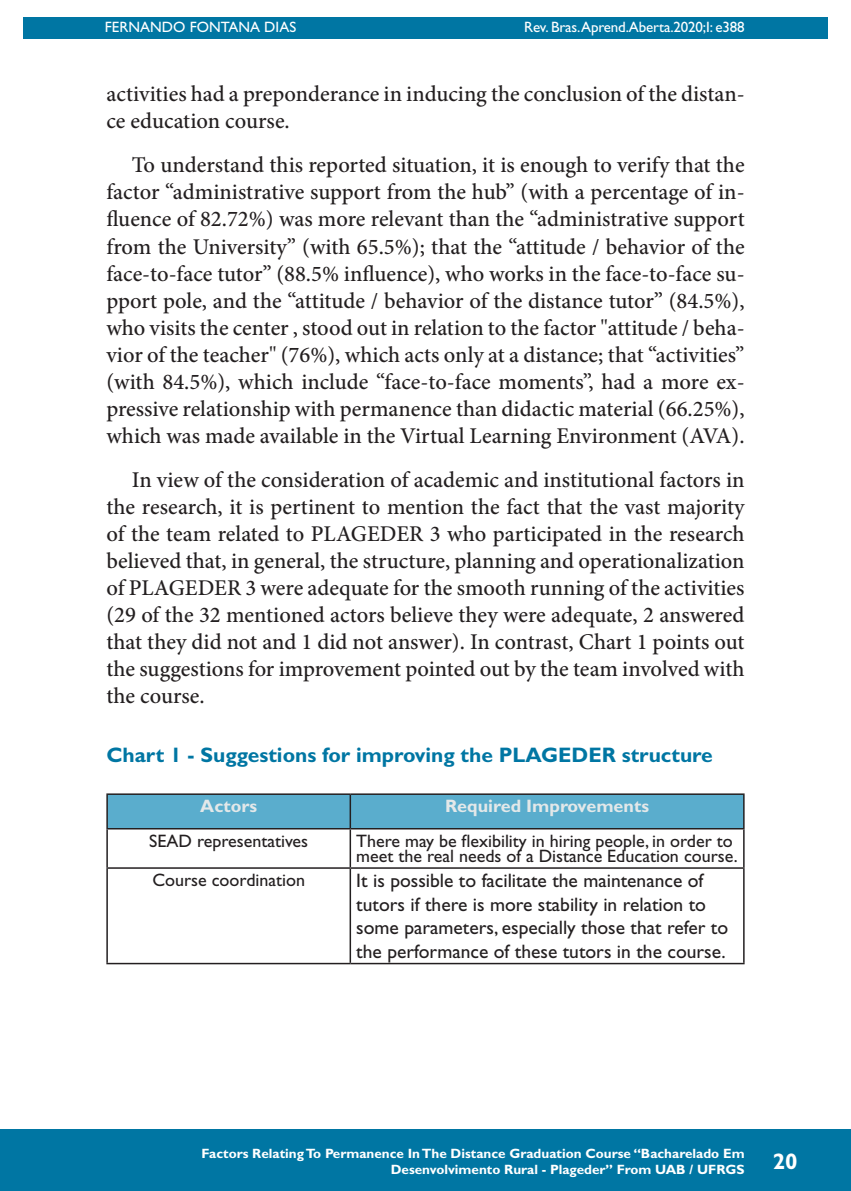
<style>
.page{position:relative;width:851px;height:1191px;background:#fff}
.page>*{position:absolute;margin:0;border:0;box-sizing:border-box;transform-origin:0 0}
.Texto_corrido{font:500 22.5px/27px "Minion Pro";color:#231f20;text-align:justify}
.t1{font:700 22.5px "Gill Sans Std";color:#fff}
.Legenda__tabela{font:700 21px "Gill Sans Std";color:#0076a3}
.Tabela_texto{font:19.5px/23.4px "Gill Sans Std";color:#231f20}
.Fonte_Tabela{font:18px/15px "Gill Sans Std";color:#231f20}
.Fonte_Tabela-2{font:700 18px "Gill Sans Std";color:#e3e8e9}
.t2{font:15px "Gill Sans Std";letter-spacing:-.01em;color:#fff}
.t3{font:700 13.5px/16.2px "Gill Sans Std";color:#fff;text-align:right}
</style>
<div class="page">
<hr style="left:104px;top:0;width:1px;height:467px;background:#0076a3">
<div style="left:23px;top:17px;width:804px;height:21px;background:#0076a3"></div>
<div style="left:0;top:1129px;width:850px;height:62px;background:#0076a3"></div>
<div style="left:108px;top:795px;width:635px;height:33px;background:#5aadcd"></div>
<hr style="left:106px;top:793px;width:244px;height:2px;background:#231f20">
<hr style="left:350px;top:793px;width:394px;height:2px;background:#231f20">
<hr style="left:349px;top:795px;width:2px;height:33px;background:#231f20">
<hr style="left:106px;top:828px;width:244px;height:1px;background:#231f20">
<hr style="left:350px;top:828px;width:394px;height:1px;background:#231f20">
<hr style="left:349px;top:829px;width:2px;height:38px;background:#231f20">
<hr style="left:106px;top:867px;width:244px;height:1px;background:#231f20">
<hr style="left:350px;top:867px;width:394px;height:1px;background:#231f20">
<hr style="left:349px;top:868px;width:2px;height:94px;background:#231f20">
<hr style="left:106px;top:962px;width:244px;height:2px;background:#231f20">
<hr style="left:350px;top:962px;width:394px;height:2px;background:#231f20">
<hr style="left:106px;top:795px;width:2px;height:33px;background:#231f20">
<hr style="left:743px;top:795px;width:1px;height:33px;background:#231f20">
<hr style="left:106px;top:829px;width:2px;height:38px;background:#231f20">
<hr style="left:743px;top:829px;width:1px;height:38px;background:#231f20">
<hr style="left:106px;top:868px;width:2px;height:94px;background:#231f20">
<hr style="left:743px;top:868px;width:1px;height:94px;background:#231f20">
<p class="t2" style="left:105px;top:18px;width:193px">FERNANDO FONTANA DIAS</p>
<p class="t2" style="left:524px;top:18px;width:222px">Rev. Bras.Aprend.Aberta.2020;I: e388</p>
<p class="Texto_corrido" style="left:106px;top:81px;width:639px">activities had a preponderance in inducing the conclusion of the distan&shy;ce education course.</p>
<p class="Texto_corrido" style="left:106px;top:152px;width:639px;text-indent:26px">To understand this reported situation, it is enough to verify that the factor “administrative support from the hub” (with a percentage of in&shy;fluence of 82.72%) was more relevant than the “administrative support from the University” (with 65.5%); that the “attitude / behavior of the face-to-face tutor” (88.5% influence), who works in the face-to-face su&shy;pport pole, and the “attitude / behavior of the distance tutor” (84.5%), who visits the center , stood out in relation to the factor "attitude / beha&shy;vior of the teacher" (76%), which acts only at a distance; that “activities” (with 84.5%), which include “face-to-face moments”, had a more ex&shy;pressive relationship with permanence than didactic material (66.25%), which was made available in the Virtual Learning Environment (AVA).</p>
<p class="Texto_corrido" style="left:106px;top:466px;width:639px;text-indent:26px">In view of the consideration of academic and institutional factors in the research, it is pertinent to mention the fact that the vast majority of the team related to PLAGEDER 3 who participated in the research believed that, in general, the structure, planning and operationalization of PLAGEDER 3 were adequate for the smooth running of the activities (29 of the 32 mentioned actors believe they were adequate, 2 answered that they did not and 1 did not answer). In contrast, Chart 1 points out the suggestions for improvement pointed out by the team involved with the course.</p>
<p class="Legenda__tabela" style="left:106px;top:742px;width:608px">Chart 1 - Suggestions for improving the PLAGEDER structure</p>
<p class="Fonte_Tabela-2" style="left:200px;top:795px;width:58px">Actors</p>
<p class="Fonte_Tabela-2" style="left:445px;top:795px;width:205px">Required Improvements</p>
<p class="Fonte_Tabela" style="left:149px;top:833px;width:160px">SEAD representatives</p>
<p class="Fonte_Tabela" style="left:356px;top:833px;width:383px">There may be flexibility in hiring people, in order to meet the real needs of a Distance Education course.</p>
<p class="Fonte_Tabela" style="left:152px;top:873px;width:154px">Course coordination</p>
<p class="Tabela_texto" style="left:356px;top:869px;width:373px">It is possible to facilitate the maintenance of tutors if there is more stability in relation to some parameters, especially those that refer to the performance of these tutors in the course.</p>
<p class="t3" style="left:201px;top:1145px;width:544px">Factors Relating To Permanence In The Distance Graduation Course “Bacharelado Em<br>Desenvolvimento Rural - Plageder” From UAB / UFRGS</p>
<p class="t1" style="left:772px;top:1148px;width:26px">20</p>
</div>
